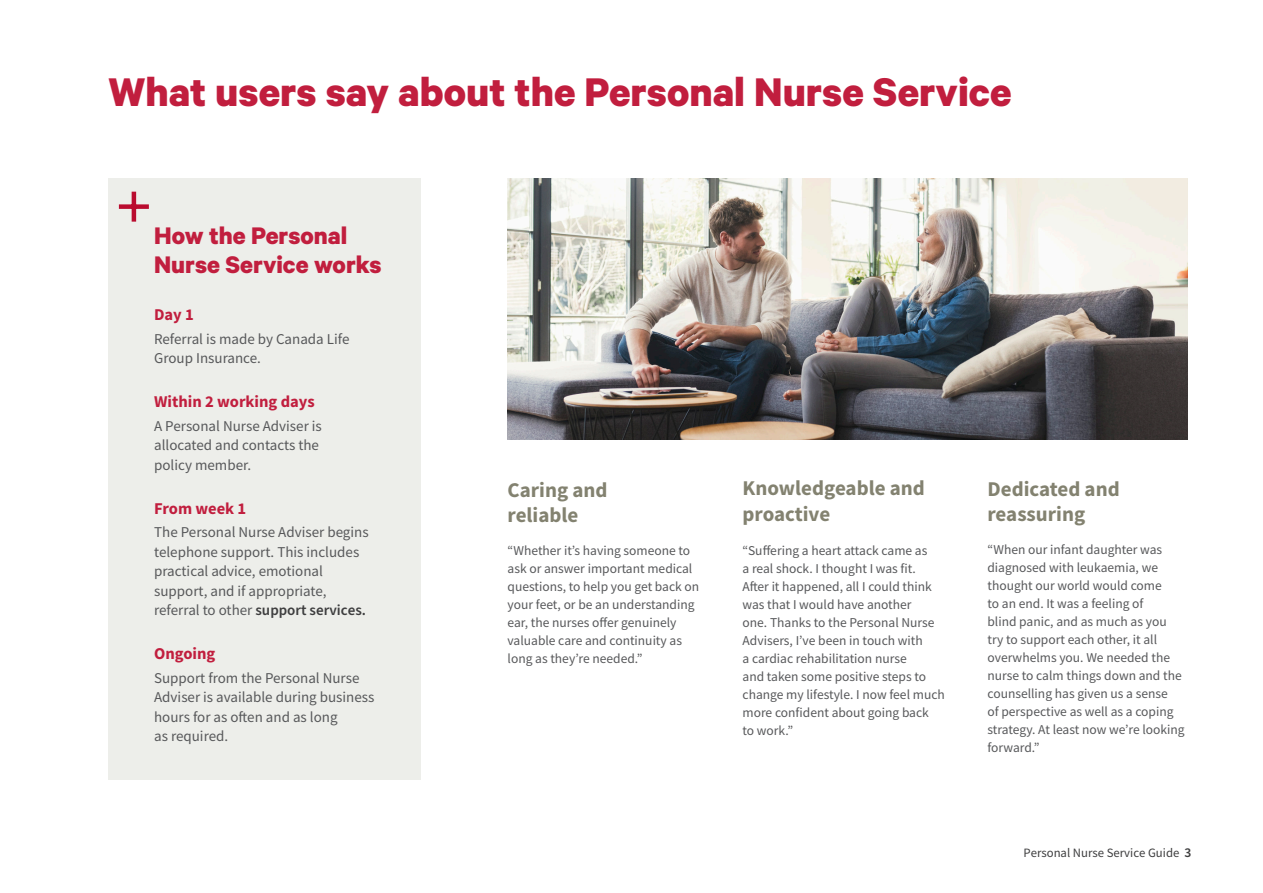
<style>
.page{position:relative;width:1263px;height:893px;background:#fff}
.page>*{position:absolute;margin:0;border:0;box-sizing:border-box;transform-origin:0 0}
.Bold_titles_2{font:700 45px "Calibre";color:#c11e3e}
.t1{font:700 27px/28.5px "Calibre";color:#c11e3e}
.t2{font:700 21px/25.5px "Source Sans Pro";color:#838270}
.Bold_titles_2-2{font:700 16.5px "Source Sans Pro";color:#c11e3e}
.Bold_titles_2-3{font:15px/19.5px "Source Sans Pro";color:#57585a}
.Bold_titles_2-4{font:13.5px/18px "Source Sans Pro";color:#57585a}
.t3{font:12.75px "Source Sans Pro";color:#3e3e3f}
.s1{font-weight:600;color:#3e3e3f}
.s2{font-weight:600;font-size:13.5px}
</style>
<div class="page">
<div style="left:108px;top:179px;width:313px;height:601px;background:#edeeea"></div>
<img style="left:508px;top:179px;width:679px;height:261px">
<hr style="left:132px;top:192px;width:4px;height:30px;background:#ba0c2f">
<div style="left:119px;top:204px;width:30px;height:5px;background:#ba0c2f"></div>
<p class="Bold_titles_2" style="left:108px;top:65px;width:905px">What users say about the Personal Nurse Service</p>
<p class="t1" style="left:154px;top:221px;width:229px">How the Personal<br>Nurse Service works</p>
<p class="Bold_titles_2-2" style="left:154px;top:303px;width:41px">Day 1</p>
<p class="Bold_titles_2-3" style="left:154px;top:329px;width:197px">Referral is made by Canada Life<br>Group Insurance.</p>
<p class="Bold_titles_2-2" style="left:154px;top:390px;width:162px">Within 2 working days</p>
<p class="Bold_titles_2-3" style="left:154px;top:416px;width:169px">A Personal Nurse Adviser is allocated and contacts the policy member.</p>
<p class="Bold_titles_2-2" style="left:154px;top:497px;width:94px">From week 1</p>
<p class="Bold_titles_2-3" style="left:154px;top:522px;width:216px">The Personal Nurse Adviser begins telephone support. This includes practical advice, emotional support, and if appropriate, referral to other <span class="s1">support services.</span></p>
<p class="Bold_titles_2-2" style="left:154px;top:642px;width:63px">Ongoing</p>
<p class="Bold_titles_2-3" style="left:154px;top:668px;width:222px">Support from the Personal Nurse<br>Adviser is available during business hours for as often and as long<br>as required.</p>
<p class="t2" style="left:508px;top:477px;width:101px">Caring and reliable</p>
<p class="Bold_titles_2-4" style="left:508px;top:542px;width:193px">“Whether it’s having someone to ask or answer important medical questions, to help you get back on your feet, or be an understanding ear, the nurses offer genuinely valuable care and continuity as long as they’re needed.”</p>
<p class="t2" style="left:742px;top:475px;width:184px">Knowledgeable and proactive</p>
<p class="Bold_titles_2-4" style="left:742px;top:541px;width:204px">“Suffering a heart attack came as<br>a real shock. I thought I was fit.<br>After it happened, all I could think was that I would have another<br>one. Thanks to the Personal Nurse<br>Advisers, I’ve been in touch with<br>a cardiac rehabilitation nurse<br>and taken some positive steps to change my lifestyle. I now feel much more confident about going back<br>to work.”</p>
<p class="t2" style="left:987px;top:475px;width:134px">Dedicated and reassuring</p>
<p class="Bold_titles_2-4" style="left:987px;top:540px;width:199px">“When our infant daughter was diagnosed with leukaemia, we thought our world would come<br>to an end. It was a feeling of<br>blind panic, and as much as you try to support each other, it all overwhelms you. We needed the nurse to calm things down and the counselling has given us a sense<br>of perspective as well as a coping strategy. At least now we’re looking forward.”</p>
<p class="t3" style="left:1023px;top:845px;width:169px">Personal Nurse Service Guide <span class="s2">3</span></p>
</div>
